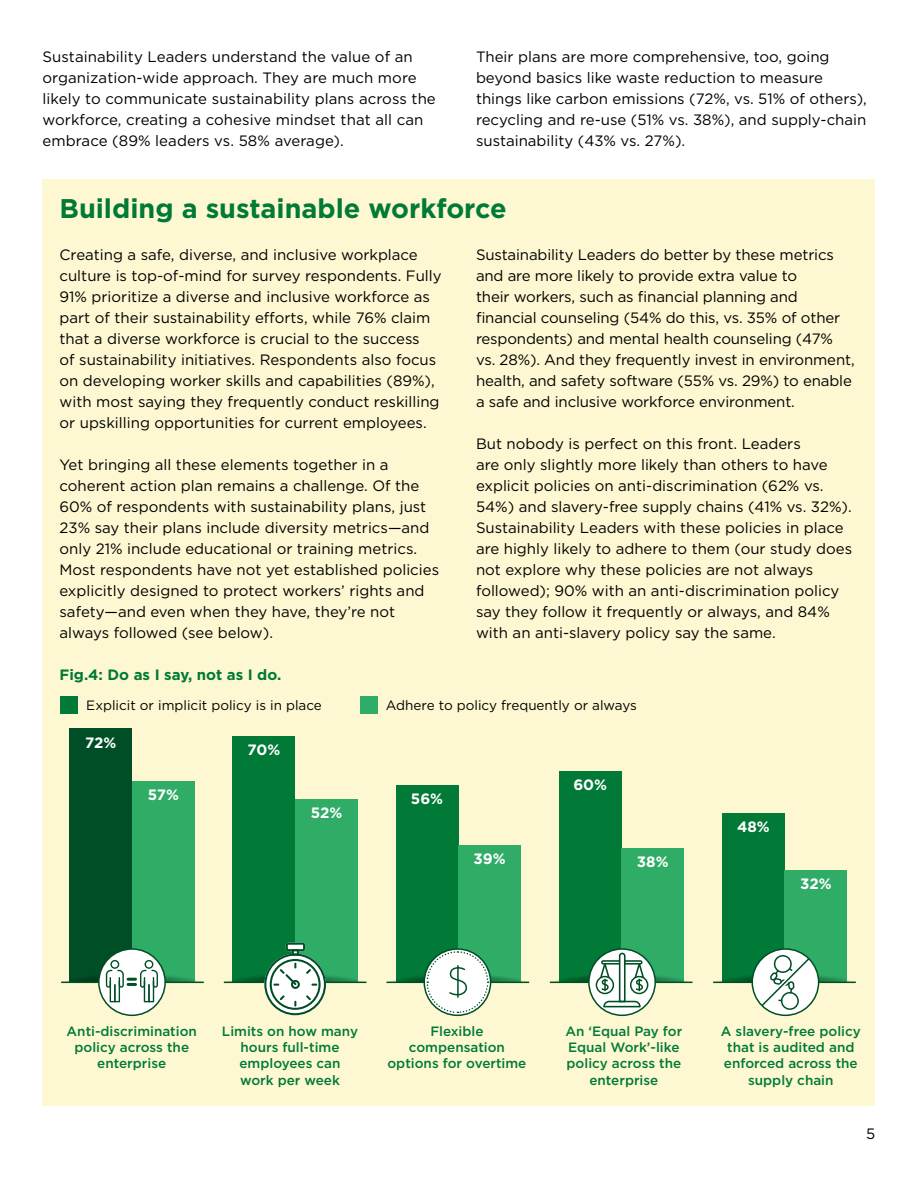
<style>
.page{position:relative;width:918px;height:1188px;background:#fff}
.page>*{position:absolute;margin:0;border:0;box-sizing:border-box;transform-origin:0 0}
.t1{font:700 27px "Gotham";color:#007a36}
.t2{font:15px/21px "Gotham";color:#000}
.t3{font:700 15px "Gotham";color:#fff}
.t4{font:700 15px "Gotham";color:#007a36}
.t5{font:500 13.5px/16.2px "Gotham";color:#007a36;text-align:center}
.t6{font:13.5px "Gotham";color:#000}
</style>
<div class="page">
<div style="left:43px;top:179px;width:832px;height:927px;background:#fdf8d1"></div>
<div style="left:69px;top:729px;width:63px;height:253px;background:#004e25"></div>
<div style="left:132px;top:781px;width:63px;height:201px;background:#2fac66"></div>
<div style="left:233px;top:736px;width:62px;height:246px;background:#007a36"></div>
<div style="left:295px;top:799px;width:63px;height:183px;background:#2fac66"></div>
<div style="left:396px;top:785px;width:62px;height:197px;background:#007a36"></div>
<div style="left:458px;top:845px;width:63px;height:137px;background:#2fac66"></div>
<div style="left:559px;top:771px;width:63px;height:211px;background:#007a36"></div>
<div style="left:622px;top:848px;width:62px;height:134px;background:#2fac66"></div>
<div style="left:722px;top:813px;width:63px;height:169px;background:#007a36"></div>
<div style="left:785px;top:870px;width:62px;height:112px;background:#2fac66"></div>
<svg style="left:62px;top:973px;width:141px;height:18px"></svg>
<div style="left:61px;top:982px;width:143px;height:27px;background:#fdf8d1"></div>
<hr style="left:61px;top:982px;width:143px;height:1px;background:#004e25">
<svg style="left:224px;top:973px;width:142px;height:18px"></svg>
<div style="left:224px;top:982px;width:142px;height:27px;background:#fdf8d1"></div>
<hr style="left:224px;top:982px;width:142px;height:1px;background:#004e25">
<svg style="left:387px;top:973px;width:142px;height:18px"></svg>
<div style="left:387px;top:982px;width:142px;height:27px;background:#fdf8d1"></div>
<hr style="left:387px;top:982px;width:142px;height:1px;background:#004e25">
<svg style="left:550px;top:973px;width:142px;height:18px"></svg>
<div style="left:550px;top:982px;width:142px;height:27px;background:#fdf8d1"></div>
<hr style="left:550px;top:982px;width:143px;height:1px;background:#004e25">
<svg style="left:714px;top:973px;width:141px;height:18px"></svg>
<div style="left:713px;top:982px;width:143px;height:27px;background:#fdf8d1"></div>
<hr style="left:713px;top:982px;width:143px;height:1px;background:#004e25">
<div style="left:61px;top:697px;width:17px;height:17px;background:#007a36"></div>
<div style="left:360px;top:697px;width:17px;height:17px;background:#2fac66"></div>
<div style="left:424px;top:948px;width:67px;height:68px;border:2px solid #004e25;border-radius:50%"></div>
<svg style="left:589px;top:949px;width:66px;height:66px"></svg>
<div style="left:588px;top:948px;width:68px;height:68px;border:2px solid #004e25;border-radius:50%"></div>
<svg style="left:752px;top:949px;width:67px;height:66px"></svg>
<div style="left:752px;top:948px;width:67px;height:68px;border:2px solid #004e25;border-radius:50%"></div>
<svg style="left:99px;top:949px;width:66px;height:66px"></svg>
<div style="left:98px;top:948px;width:68px;height:68px;border:2px solid #004e25;border-radius:50%"></div>
<svg style="left:106px;top:960px;width:52px;height:42px;background:#c7d8cf"></svg>
<svg style="left:264px;top:943px;width:62px;height:72px"></svg>
<svg style="left:426px;top:950px;width:63px;height:64px;background:#d4e5d9"></svg>
<hr style="left:457px;top:966px;width:2px;height:31px;background:#004e25">
<div style="left:596px;top:976px;width:18px;height:18px;border:2px solid #004e25;border-radius:50%"></div>
<div style="left:630px;top:976px;width:18px;height:18px;border:2px solid #004e25;border-radius:50%"></div>
<svg style="left:598px;top:953px;width:48px;height:54px;background:#b6ccc0"></svg>
<svg style="left:760px;top:953px;width:51px;height:57px;background:#d5e2db"></svg>
<p class="t2" style="left:43px;top:45px;width:395px">Sustainability Leaders understand the value of an organization-wide approach. They are much more likely to communicate sustainability plans across the workforce, creating a cohesive mindset that all can embrace (89% leaders vs. 58% average).</p>
<p class="t2" style="left:476px;top:45px;width:392px">Their plans are more comprehensive, too, going beyond basics like waste reduction to measure things like carbon emissions (72%, vs. 51% of others), recycling and re-use (51% vs. 38%), and supply-chain sustainability (43% vs. 27%).</p>
<h1 class="t1" style="left:60px;top:190px;width:449px">Building a sustainable workforce</h1>
<p class="t2" style="left:60px;top:244px;width:384px">Creating a safe, diverse, and inclusive workplace culture is top-of-mind for survey respondents. Fully 91% prioritize a diverse and inclusive workforce as part of their sustainability efforts, while 76% claim that a diverse workforce is crucial to the success<br>of sustainability initiatives. Respondents also focus on developing worker skills and capabilities (89%), with most saying they frequently conduct reskilling or upskilling opportunities for current employees.</p>
<p class="t2" style="left:60px;top:454px;width:381px">Yet bringing all these elements together in a coherent action plan remains a challenge. Of the 60% of respondents with sustainability plans, just 23% say their plans include diversity metrics—and only 21% include educational or training metrics.<br>Most respondents have not yet established policies explicitly designed to protect workers’ rights and safety—and even when they have, they’re not always followed (see below).</p>
<p class="t4" style="left:60px;top:664px;width:223px">Fig.4: Do as I say, not as I do.</p>
<p class="t2" style="left:476px;top:244px;width:380px">Sustainability Leaders do better by these metrics and are more likely to provide extra value to<br>their workers, such as financial planning and financial counseling (54% do this, vs. 35% of other respondents) and mental health counseling (47% vs. 28%). And they frequently invest in environment, health, and safety software (55% vs. 29%) to enable a safe and inclusive workforce environment.</p>
<p class="t2" style="left:476px;top:433px;width:378px">But nobody is perfect on this front. Leaders<br>are only slightly more likely than others to have explicit policies on anti-discrimination (62% vs.<br>54%) and slavery-free supply chains (41% vs. 32%).<br>Sustainability Leaders with these policies in place are highly likely to adhere to them (our study does not explore why these policies are not always followed); 90% with an anti-discrimination policy say they follow it frequently or always, and 84% with an anti-slavery policy say the same.</p>
<p class="t6" style="left:86px;top:696px;width:237px">Explicit or implicit policy is in place</p>
<p class="t6" style="left:386px;top:696px;width:252px">Adhere to policy frequently or always</p>
<p class="t3" style="left:85px;top:732px;width:33px">72%</p>
<p class="t3" style="left:148px;top:785px;width:33px">57%</p>
<p class="t3" style="left:247px;top:739px;width:34px">70%</p>
<p class="t3" style="left:311px;top:803px;width:33px">52%</p>
<p class="t3" style="left:411px;top:789px;width:34px">56%</p>
<p class="t3" style="left:474px;top:849px;width:34px">39%</p>
<p class="t3" style="left:573px;top:775px;width:35px">60%</p>
<p class="t3" style="left:637px;top:852px;width:33px">38%</p>
<p class="t3" style="left:737px;top:817px;width:34px">48%</p>
<p class="t3" style="left:800px;top:873px;width:33px">32%</p>
<p class="t5" style="left:67px;top:1023px;width:132px">Anti-discrimination policy across the enterprise</p>
<p class="t5" style="left:565px;top:1023px;width:118px">An ‘Equal Pay for<br>Equal Work’-like policy across the enterprise</p>
<p class="t5" style="left:222px;top:1023px;width:138px">Limits on how many hours full-time employees can work per week</p>
<p class="t5" style="left:721px;top:1023px;width:141px">A slavery-free policy that is audited and enforced across the supply chain</p>
<p class="t5" style="left:387px;top:1023px;width:141px">Flexible compensation options for overtime</p>
<p class="t2" style="left:866px;top:1123px;width:11px">5</p>
</div>
